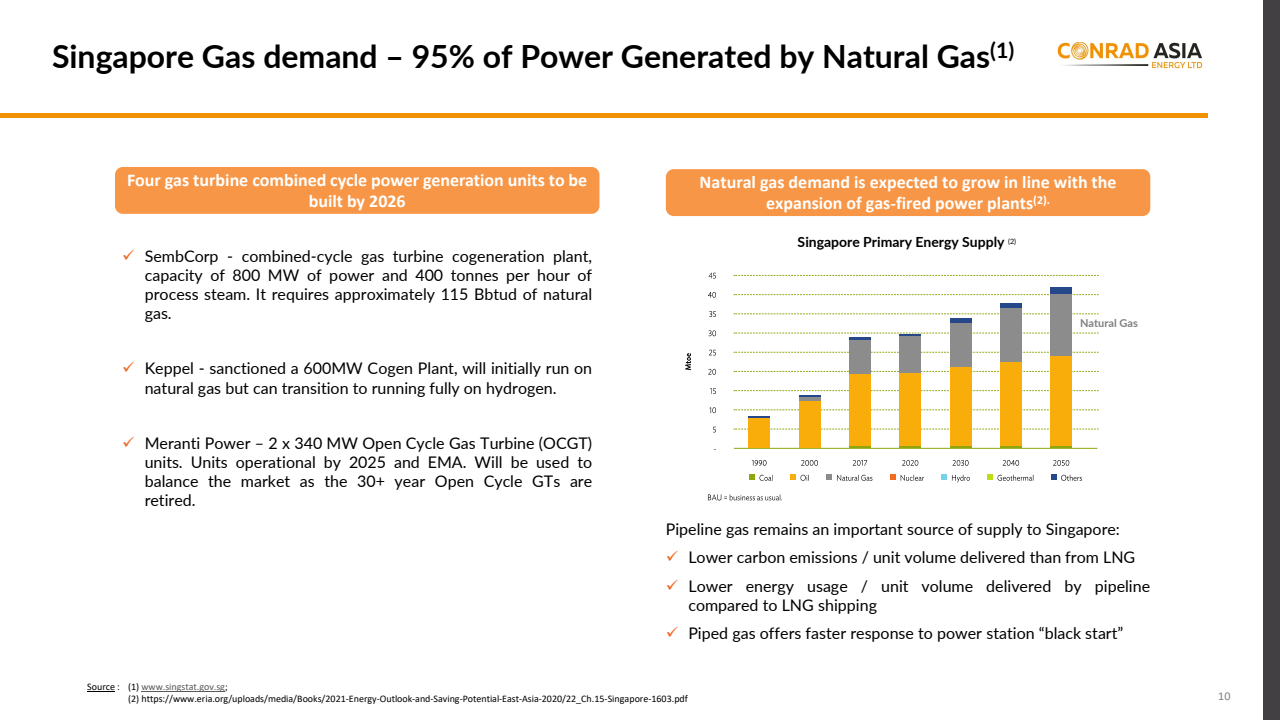
<style>
.page{position:relative;width:1280px;height:720px;background:#fff}
.page>*{position:absolute;margin:0;border:0;box-sizing:border-box;transform-origin:0 0}
.t1{font:700 32px "Lato";color:#000}
.t2{font:700 18px/21.6px "Calibri";color:#fff;text-align:center}
.t3{font:16px/19.2px "Lato";color:#000}
.t4{font:700 14px "Lato";color:#000}
.t5{font:12px "Calibri";color:#7f7f7f}
.t6{font:700 11px "Lato";color:#7f7f7f}
.t7{font:10px "Calibri";color:#000}
.t8{font:10px "Calibri";color:#57585b}
.s1{color:#f06723}
.s2{color:#000}
</style>
<div class="page">
<hr style="left:0;top:113px;width:1207px;height:4px;background:#f19200">
<img style="left:1057px;top:42px;width:146px;height:27px">
<div style="left:1264px;top:0;width:16px;height:720px;background:#424043"></div>
<svg style="left:708px;top:494px;width:74px;height:7px"></svg>
<svg style="left:749px;top:474px;width:24px;height:7px"></svg>
<svg style="left:790px;top:474px;width:19px;height:7px"></svg>
<svg style="left:826px;top:474px;width:46px;height:7px"></svg>
<svg style="left:890px;top:474px;width:34px;height:7px"></svg>
<svg style="left:941px;top:474px;width:29px;height:8px"></svg>
<svg style="left:987px;top:474px;width:47px;height:7px"></svg>
<svg style="left:1051px;top:474px;width:31px;height:7px"></svg>
<hr style="left:734px;top:448px;width:363px;height:1px;background:#91a50e">
<svg style="left:734px;top:275px;width:364px;height:1px"></svg>
<svg style="left:709px;top:407px;width:7px;height:6px"></svg>
<svg style="left:710px;top:388px;width:6px;height:6px"></svg>
<svg style="left:708px;top:369px;width:8px;height:6px"></svg>
<svg style="left:709px;top:350px;width:7px;height:6px"></svg>
<svg style="left:708px;top:330px;width:8px;height:6px"></svg>
<svg style="left:709px;top:311px;width:7px;height:6px"></svg>
<svg style="left:708px;top:292px;width:8px;height:6px"></svg>
<svg style="left:709px;top:273px;width:7px;height:6px"></svg>
<svg style="left:752px;top:460px;width:15px;height:6px"></svg>
<svg style="left:801px;top:460px;width:17px;height:6px"></svg>
<svg style="left:853px;top:460px;width:14px;height:6px"></svg>
<svg style="left:902px;top:460px;width:16px;height:6px"></svg>
<svg style="left:953px;top:460px;width:16px;height:6px"></svg>
<svg style="left:1003px;top:460px;width:16px;height:6px"></svg>
<svg style="left:1053px;top:460px;width:16px;height:6px"></svg>
<svg style="left:685px;top:353px;width:6px;height:17px"></svg>
<svg style="left:734px;top:287px;width:364px;height:161px"></svg>
<hr style="left:141px;top:692px;width:84px;height:1px;background:#57585b">
<div style="left:115px;top:167px;width:484px;height:47px;background:#f79646;border-radius:8px"></div>
<div style="left:666px;top:169px;width:484px;height:47px;background:#f79646;border-radius:8px"></div>
<h2 class="t1" style="left:52px;top:32px;width:964px">Singapore Gas demand – 95% of Power Generated by Natural Gas<sup>(1)</sup></h2>
<p class="t2" style="left:127px;top:169px;width:462px">Four gas turbine combined cycle power generation units to be built by 2026</p>
<p class="t2" style="left:700px;top:171px;width:418px">Natural gas demand is expected to grow in line with the expansion of gas-fired power plants<sup>(2).</sup></p>
<p class="t4" style="left:798px;top:232px;width:220px">Singapore Primary Energy Supply <sup>(2)</sup></p>
<p class="t3" style="left:145px;top:245px;width:449px;text-align:justify;text-indent:-22px"><span class="s1">✓</span> SembCorp - combined-cycle gas turbine cogeneration plant, capacity of 800 MW of power and 400 tonnes per hour of process steam. It requires approximately 115 Bbtud of natural gas.</p>
<p class="t3" style="left:145px;top:358px;width:449px;text-indent:-22px"><span class="s1">✓</span> Keppel - sanctioned a 600MW Cogen Plant, will initially run on natural gas but can transition to running fully on hydrogen.</p>
<p class="t3" style="left:145px;top:433px;width:449px;text-align:justify;text-indent:-22px"><span class="s1">✓</span> Meranti Power – 2 x 340 MW Open Cycle Gas Turbine (OCGT) units. Units operational by 2025 and EMA. Will be used to balance the market as the 30+ year Open Cycle GTs are retired.</p>
<p class="t6" style="left:1080px;top:315px;width:59px">Natural Gas</p>
<p class="t3" style="left:666px;top:519px;width:456px">Pipeline gas remains an important source of supply to Singapore:</p>
<p class="t3" style="left:666px;top:547px;width:471px"><span class="s1">✓</span> Lower carbon emissions / unit volume delivered than from LNG</p>
<p class="t3" style="left:688px;top:575px;width:463px;text-indent:-22px"><span class="s1">✓</span> Lower energy usage / unit volume delivered by pipeline compared to LNG shipping</p>
<p class="t3" style="left:666px;top:623px;width:459px"><span class="s1">✓</span> Piped gas offers faster response to power station “black start”</p>
<p class="t8" style="left:87px;top:680px;width:142px"><span class="s2">Source : (1)</span> www.singstat.gov.sg<span class="s2">;</span></p>
<p class="t7" style="left:128px;top:692px;width:561px">(2) https://www.eria.org/uploads/media/Books/2021-Energy-Outlook-and-Saving-Potential-East-Asia-2020/22_Ch.15-Singapore-1603.pdf</p>
<p class="t5" style="left:1218px;top:688px;width:14px">10</p>
</div>
